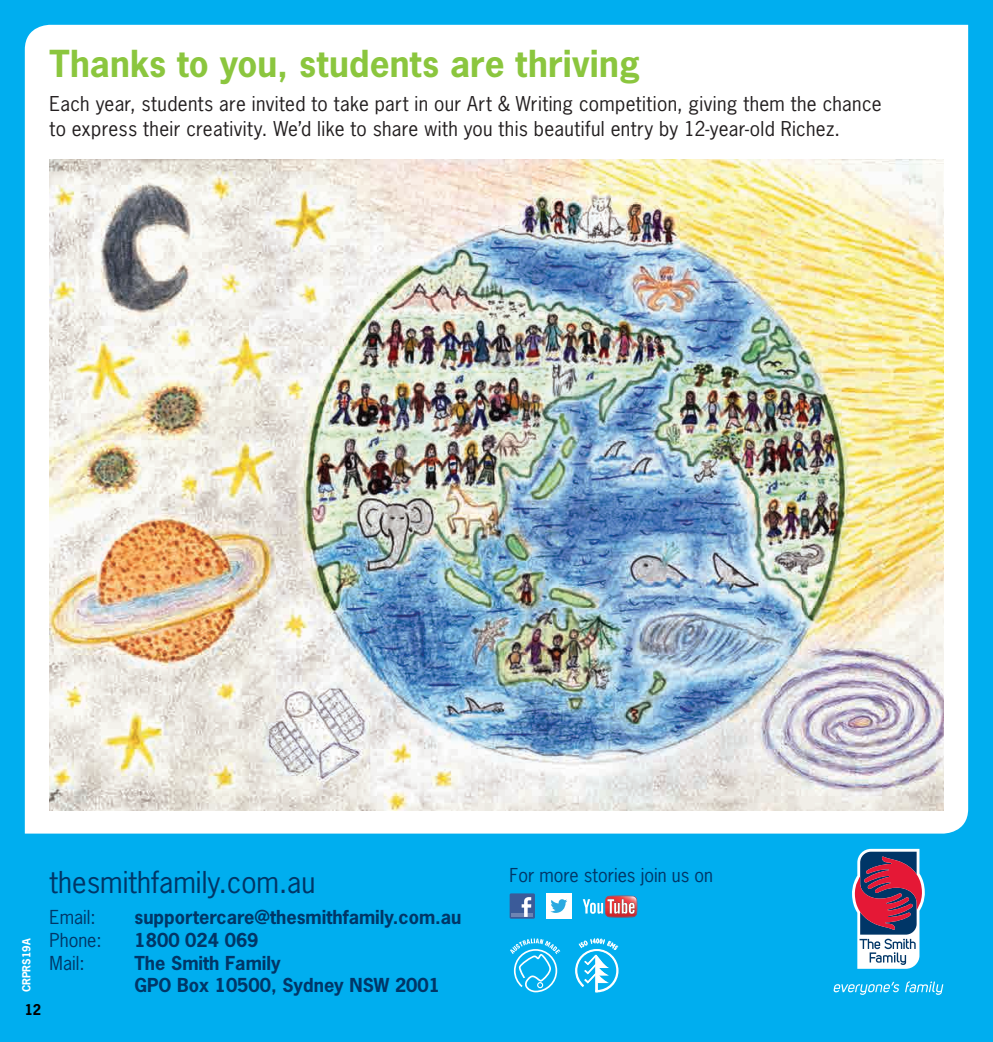
<style>
.page{position:relative;width:993px;height:1042px;background:#fff}
.page>*{position:absolute;margin:0;border:0;box-sizing:border-box;transform-origin:0 0}
.t1{font:700 35px "News Gothic Std";letter-spacing:.005em;color:#8bc63e}
.t2{font:28.35px "News Gothic Std";color:#003667}
.t3{font:19.25px/24.5px "News Gothic Std";letter-spacing:.015em;color:#231f20}
.t4{font:700 18.2px "News Gothic Std";color:#003667}
.t5{font:18.2px "News Gothic Std";color:#003667}
.t6{font:18.03px "News Gothic Std";color:#003667}
.t7{font:700 14px "News Gothic Std";color:#010101;scale:.96 1}
.t8{font:700 10.5px "News Gothic Std";color:#fff}
</style>
<div class="page">
<div style="left:0;top:0;width:992px;height:1042px;background:#00aeef"></div>
<div style="left:25px;top:25px;width:942px;height:808px;background:#fff"></div>
<svg style="left:510px;top:938px;width:50px;height:54px"></svg>
<svg style="left:833px;top:849px;width:110px;height:146px"></svg>
<svg style="left:575px;top:938px;width:43px;height:54px"></svg>
<div style="left:509px;top:893px;width:25px;height:25px;background:#3b5b99"></div>
<hr style="left:511px;top:913px;width:22px;height:4px;background:#6d84b3">
<svg style="left:521px;top:897px;width:10px;height:20px"></svg>
<div style="left:546px;top:893px;width:25px;height:25px;background:#fff"></div>
<svg style="left:550px;top:899px;width:17px;height:14px"></svg>
<svg style="left:582px;top:895px;width:55px;height:22px"></svg>
<img style="left:50px;top:160px;width:893px;height:650px">
<h1 class="t1" style="left:50px;top:40px;width:591px">Thanks to you, students are thriving</h1>
<p class="t3" style="left:50px;top:92px;width:833px">Each year, students are invited to take part in our Art &amp; Writing competition, giving them the chance to express their creativity. We’d like to share with you this beautiful entry by 12-year-old Richez.</p>
<p class="t8" style="left:20px;top:992px;width:56px;rotate:-90deg">CRPRS19A</p>
<p class="t7" style="left:25px;top:1000px;width:19px">12</p>
<h2 class="t2" style="left:50px;top:863px;width:267px">thesmithfamily.com.au</h2>
<p class="t5" style="left:50px;top:905px;width:48px">Email:</p>
<p class="t4" style="left:134px;top:905px;width:328px">supportercare@thesmithfamily.com.au</p>
<p class="t5" style="left:50px;top:928px;width:54px">Phone:</p>
<p class="t4" style="left:134px;top:928px;width:125px">1800 024 069</p>
<p class="t5" style="left:50px;top:951px;width:36px">Mail:</p>
<p class="t4" style="left:134px;top:951px;width:148px">The Smith Family</p>
<p class="t4" style="left:134px;top:973px;width:307px">GPO Box 10500, Sydney NSW 2001</p>
<p class="t6" style="left:509px;top:864px;width:205px">For more stories join us on</p>
</div>
